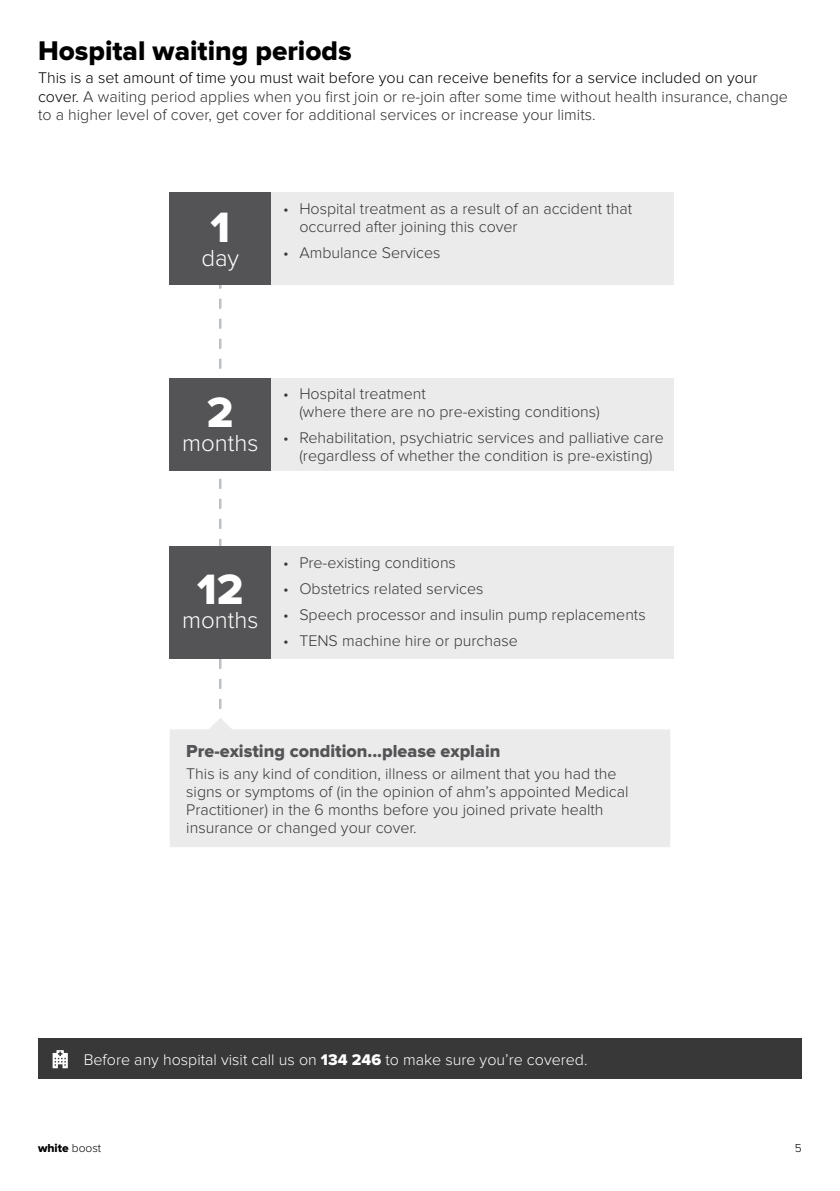
<style>
.page{position:relative;width:840px;height:1191px;background:#fff}
.page>*{position:absolute;margin:0;border:0;box-sizing:border-box;transform-origin:0 0}
.t1{font:44px "Proxima Nova Extrabld";color:#fff}
.t2{font:28px "Proxima Nova Extrabld";color:#000}
.t3{font:300 24px "Proxima Nova";color:#fff}
.t4{font:18px "Proxima Nova Extrabld";color:#545456}
.t5{font:300 16px/18px "Proxima Nova";color:#383839}
.t6{font:300 16px/18px "Proxima Nova";color:#303030}
.t7{font:300 16px "Proxima Nova";color:#fff}
.t8{font:12px "Proxima Nova Extrabld";color:#000}
.t9{font:300 12px "Proxima Nova";color:#000}
.s1{color:#000}
.s2{font-family:"Proxima Nova Extrabld";font-weight:400}
.s3{font-family:"Proxima Nova";font-weight:300}
</style>
<div class="page">
<div style="left:38px;top:1039px;width:763px;height:40px;background:#383839"></div>
<svg style="left:53px;top:1050px;width:15px;height:18px"></svg>
<svg style="left:170px;top:718px;width:500px;height:129px;background:#ececed"></svg>
<div style="left:271px;top:547px;width:402px;height:112px;background:#ebebec"></div>
<div style="left:271px;top:192px;width:402px;height:93px;background:#ebebec"></div>
<svg style="left:219px;top:285px;width:2px;height:424px"></svg>
<div style="left:170px;top:547px;width:101px;height:112px;background:#545456"></div>
<div style="left:170px;top:378px;width:101px;height:92px;background:#545456"></div>
<div style="left:170px;top:192px;width:101px;height:93px;background:#545456"></div>
<div style="left:271px;top:378px;width:402px;height:92px;background:#ebebec"></div>
<h2 class="t2" style="left:38px;top:38px;width:315px">Hospital waiting periods</h2>
<p class="t6" style="left:38px;top:70px;width:751px"><span class="s1">This is a set amount of time you must wait before you can receive benefits for a service included on your cover.</span> A waiting period applies when you first join or re-join after some time without health insurance, change to a higher level of cover, get cover for additional services or increase your limits.</p>
<h1 class="t1" style="left:210px;top:207px;width:21px">1</h1>
<h3 class="t3" style="left:201px;top:246px;width:39px">day</h3>
<p class="t5" style="left:299px;top:200px;width:334px;text-indent:-16px">• Hospital treatment as a result of an accident that occurred after joining this cover</p>
<p class="t5" style="left:283px;top:244px;width:159px">• Ambulance Services</p>
<h1 class="t1" style="left:207px;top:392px;width:28px">2</h1>
<h3 class="t3" style="left:182px;top:432px;width:78px">months</h3>
<p class="t5" style="left:299px;top:385px;width:302px;text-indent:-16px">• Hospital treatment<br>(where there are no pre-existing conditions)</p>
<p class="t5" style="left:283px;top:429px;width:382px;text-align:center">• Rehabilitation, psychiatric services and palliative care (regardless of whether the condition is pre-existing)</p>
<h1 class="t1" style="left:197px;top:569px;width:48px">12</h1>
<h3 class="t3" style="left:182px;top:609px;width:78px">months</h3>
<p class="t5" style="left:283px;top:554px;width:174px">• Pre-existing conditions</p>
<p class="t5" style="left:283px;top:580px;width:202px">• Obstetrics related services</p>
<p class="t5" style="left:283px;top:606px;width:364px">• Speech processor and insulin pump replacements</p>
<p class="t5" style="left:283px;top:632px;width:236px">• TENS machine hire or purchase</p>
<p class="t4" style="left:186px;top:743px;width:315px">Pre-existing condition...please explain</p>
<p class="t5" style="left:186px;top:765px;width:443px">This is any kind of condition, illness or ailment that you had the signs or symptoms of (in the opinion of ahm’s appointed Medical Practitioner) in the 6 months before you joined private health insurance or changed your cover.</p>
<p class="t7" style="left:84px;top:1052px;width:505px">Before any hospital visit call us on <span class="s2">134 246</span> to make sure you’re covered.</p>
<p class="t8" style="left:38px;top:1142px;width:65px">white <span class="s3">boost</span></p>
<p class="t9" style="left:794px;top:1142px;width:8px">5</p>
</div>
